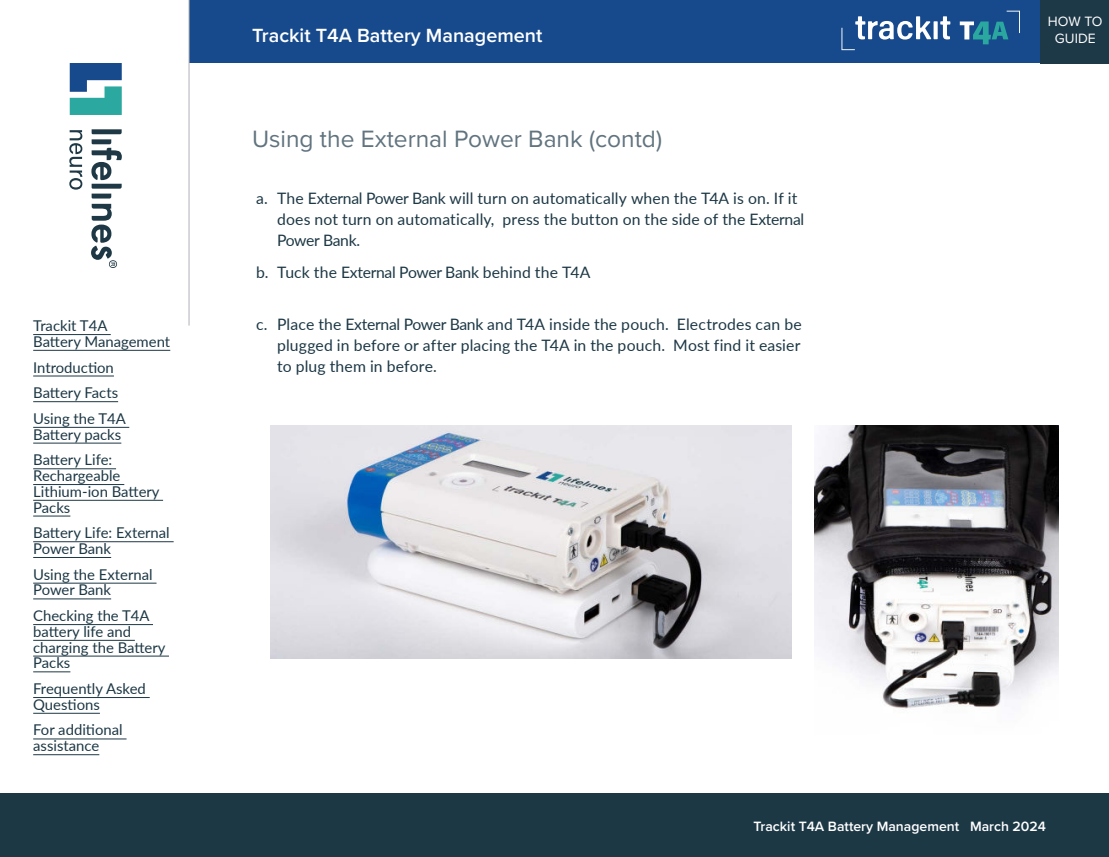
<style>
.page{position:relative;width:1109px;height:857px;background:#fff}
.page>*{position:absolute;margin:0;border:0;box-sizing:border-box;transform-origin:0 0}
.t1{font:24.5px "Proxima Nova";color:#60737e}
.t2{font:600 19.78px "Proxima Nova";color:#fff}
.t3{font:15.75px/21px "Lato";letter-spacing:.01em;color:#1d3845}
.t4{font:15.75px "Lato";letter-spacing:-.02em;color:#1d3845}
.t5{font:14.88px/15.8px "Lato";color:#1d3845}
.t6{font:600 14px "Proxima Nova";color:#fff}
.t7{font:14px/16.8px "Proxima Nova";color:#fff;text-align:center}
</style>
<div class="page">
<div style="left:0;top:794px;width:1109px;height:63px;background:#1d3845"></div>
<svg style="left:69px;top:130px;width:13px;height:60px"></svg>
<svg style="left:91px;top:129px;width:31px;height:69px"></svg>
<svg style="left:70px;top:63px;width:52px;height:52px"></svg>
<svg style="left:91px;top:204px;width:26px;height:64px"></svg>
<hr style="left:33px;top:334px;width:78px;height:1px;background:#1d3845">
<hr style="left:33px;top:350px;width:137px;height:1px;background:#1d3845">
<hr style="left:33px;top:376px;width:81px;height:1px;background:#1d3845">
<hr style="left:33px;top:401px;width:85px;height:1px;background:#1d3845">
<hr style="left:33px;top:427px;width:96px;height:1px;background:#1d3845">
<hr style="left:33px;top:443px;width:88px;height:1px;background:#1d3845">
<hr style="left:33px;top:468px;width:83px;height:1px;background:#1d3845">
<hr style="left:33px;top:484px;width:91px;height:1px;background:#1d3845">
<hr style="left:33px;top:500px;width:130px;height:1px;background:#1d3845">
<hr style="left:33px;top:516px;width:37px;height:1px;background:#1d3845">
<hr style="left:33px;top:541px;width:141px;height:1px;background:#1d3845">
<hr style="left:33px;top:557px;width:78px;height:1px;background:#1d3845">
<hr style="left:33px;top:583px;width:123px;height:1px;background:#1d3845">
<hr style="left:33px;top:598px;width:78px;height:1px;background:#1d3845">
<hr style="left:33px;top:624px;width:120px;height:1px;background:#1d3845">
<hr style="left:33px;top:640px;width:102px;height:1px;background:#1d3845">
<hr style="left:33px;top:656px;width:136px;height:1px;background:#1d3845">
<hr style="left:33px;top:671px;width:37px;height:1px;background:#1d3845">
<hr style="left:33px;top:697px;width:117px;height:1px;background:#1d3845">
<hr style="left:33px;top:713px;width:67px;height:1px;background:#1d3845">
<hr style="left:33px;top:738px;width:94px;height:1px;background:#1d3845">
<hr style="left:33px;top:754px;width:66px;height:1px;background:#1d3845">
<div style="left:189px;top:0;width:920px;height:63px;background:#174a8c"></div>
<div style="left:1040px;top:0;width:69px;height:63px;background:#1d3847"></div>
<hr style="left:189px;top:0;width:1px;height:326px;background:#afb2ba">
<svg style="left:841px;top:16px;width:90px;height:34px"></svg>
<div style="left:933px;top:21px;width:5px;height:18px;background:#fff"></div>
<svg style="left:940px;top:16px;width:10px;height:23px"></svg>
<svg style="left:960px;top:11px;width:60px;height:33px"></svg>
<img style="left:814px;top:426px;width:245px;height:284px">
<img style="left:271px;top:425px;width:520px;height:233px">
<p class="t5" style="left:33px;top:318px;width:139px">Trackit T4A<br>Battery Management</p>
<p class="t5" style="left:33px;top:354px;width:94px;line-height:25.7px">Introduction<br>Battery Facts<br>Using the T4A</p>
<p class="t5" style="left:33px;top:421px;width:90px;line-height:25.7px">Battery packs<br>Battery Life:</p>
<p class="t5" style="left:33px;top:467px;width:128px">Rechargeable<br>Lithium-ion Battery<br>Packs</p>
<p class="t5" style="left:33px;top:524px;width:138px">Battery Life: External<br>Power Bank</p>
<p class="t5" style="left:33px;top:566px;width:121px">Using the External<br>Power Bank</p>
<p class="t5" style="left:33px;top:607px;width:134px">Checking the T4A battery life and charging the Battery<br>Packs</p>
<p class="t5" style="left:33px;top:680px;width:114px">Frequently Asked<br>Questions</p>
<p class="t5" style="left:33px;top:721px;width:91px">For additional assistance</p>
<p class="t2" style="left:252px;top:27px;width:292px">Trackit T4A Battery Management</p>
<p class="t7" style="left:1048px;top:13px;width:56px">HOW TO<br>GUIDE</p>
<h1 class="t1" style="left:252px;top:128px;width:412px">Using the External Power Bank (contd)</h1>
<p class="t3" style="left:277px;top:187px;width:529px;text-indent:-21px">a. The External Power Bank will turn on automatically when the T4A is on. If it does not turn on automatically, press the button on the side of the External<br>Power Bank.</p>
<p class="t4" style="left:256px;top:260px;width:336px">b. Tuck the External Power Bank behind the T4A</p>
<p class="t3" style="left:277px;top:313px;width:526px;text-align:justify;text-indent:-21px">c. Place the External Power Bank and T4A inside the pouch. Electrodes can be plugged in before or after placing the T4A in the pouch. Most find it easier to plug them in before.</p>
<p class="t6" style="left:753px;top:820px;width:294px">Trackit T4A Battery Management March 2024</p>
</div>
